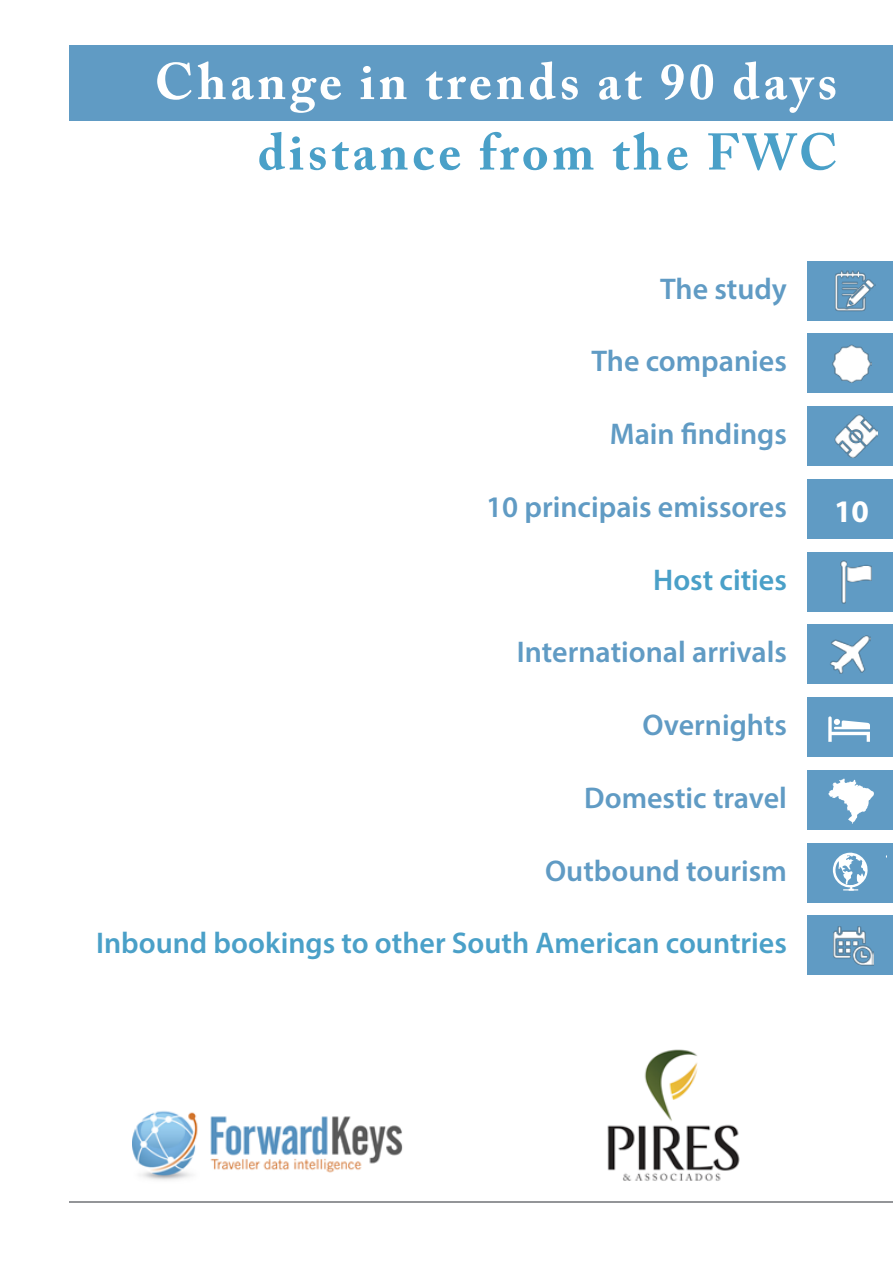
<style>
.page{position:relative;width:893px;height:1263px;background:#fff}
.page>*{position:absolute;margin:0;border:0;box-sizing:border-box;transform-origin:0 0}
.t1{font:700 51px "Adobe Caslon Pro";letter-spacing:.075em;color:#fff}
.t2{font:700 51px "Adobe Caslon Pro";letter-spacing:.075em;color:#4aa0c8}
.t3{font:700 31.5px "Myriad Pro";color:#fff}
.t4{font:600 30px "Myriad Pro";color:#609bc4}
.t5{font:600 30px "Myriad Pro";color:#4aa0c8}
</style>
<div class="page">
<hr style="left:69px;top:1201px;width:824px;height:2px;background:#939598">
<img style="left:133px;top:1111px;width:270px;height:69px">
<img style="left:607px;top:1049px;width:133px;height:132px">
<div style="left:807px;top:261px;width:86px;height:59px;background:#609bc4"></div>
<img style="left:835px;top:270px;width:40px;height:42px">
<div style="left:807px;top:334px;width:86px;height:59px;background:#609bc4"></div>
<img style="left:832px;top:344px;width:40px;height:38px">
<div style="left:807px;top:479px;width:86px;height:60px;background:#609bc4"></div>
<div style="left:807px;top:552px;width:86px;height:59px;background:#609bc4"></div>
<div style="left:807px;top:625px;width:86px;height:59px;background:#609bc4"></div>
<div style="left:807px;top:697px;width:86px;height:60px;background:#609bc4"></div>
<div style="left:807px;top:770px;width:86px;height:60px;background:#609bc4"></div>
<div style="left:807px;top:843px;width:86px;height:59px;background:#609bc4"></div>
<div style="left:807px;top:916px;width:86px;height:59px;background:#609bc4"></div>
<img style="left:833px;top:926px;width:40px;height:39px">
<div style="left:807px;top:406px;width:86px;height:60px;background:#609bc4"></div>
<img style="left:840px;top:560px;width:32px;height:44px">
<img style="left:834px;top:415px;width:43px;height:43px">
<img style="left:830px;top:635px;width:40px;height:39px">
<svg style="left:833px;top:852px;width:35px;height:39px"></svg>
<svg style="left:828px;top:778px;width:46px;height:46px"></svg>
<svg style="left:828px;top:716px;width:42px;height:26px"></svg>
<div style="left:69px;top:45px;width:824px;height:75px;background:#609bc4"></div>
<h1 class="t1" style="left:155px;top:52px;width:684px">Change in trends at 90 days</h1>
<h1 class="t2" style="left:258px;top:122px;width:581px">distance from the FWC</h1>
<p class="t4" style="left:660px;top:269px;width:128px">The study</p>
<p class="t4" style="left:591px;top:342px;width:197px">The companies</p>
<p class="t4" style="left:610px;top:415px;width:179px">Main findings</p>
<p class="t4" style="left:486px;top:488px;width:302px">10 principais emissores</p>
<p class="t5" style="left:653px;top:560px;width:135px">Host cities</p>
<p class="t4" style="left:517px;top:633px;width:272px">International arrivals</p>
<p class="t4" style="left:642px;top:706px;width:146px">Overnights</p>
<p class="t4" style="left:584px;top:779px;width:204px">Domestic travel</p>
<p class="t4" style="left:545px;top:851px;width:243px">Outbound tourism</p>
<p class="t5" style="left:96px;top:924px;width:692px">Inbound bookings to other South American countries</p>
<p class="t3" style="left:834px;top:491px;width:36px">10</p>
</div>
